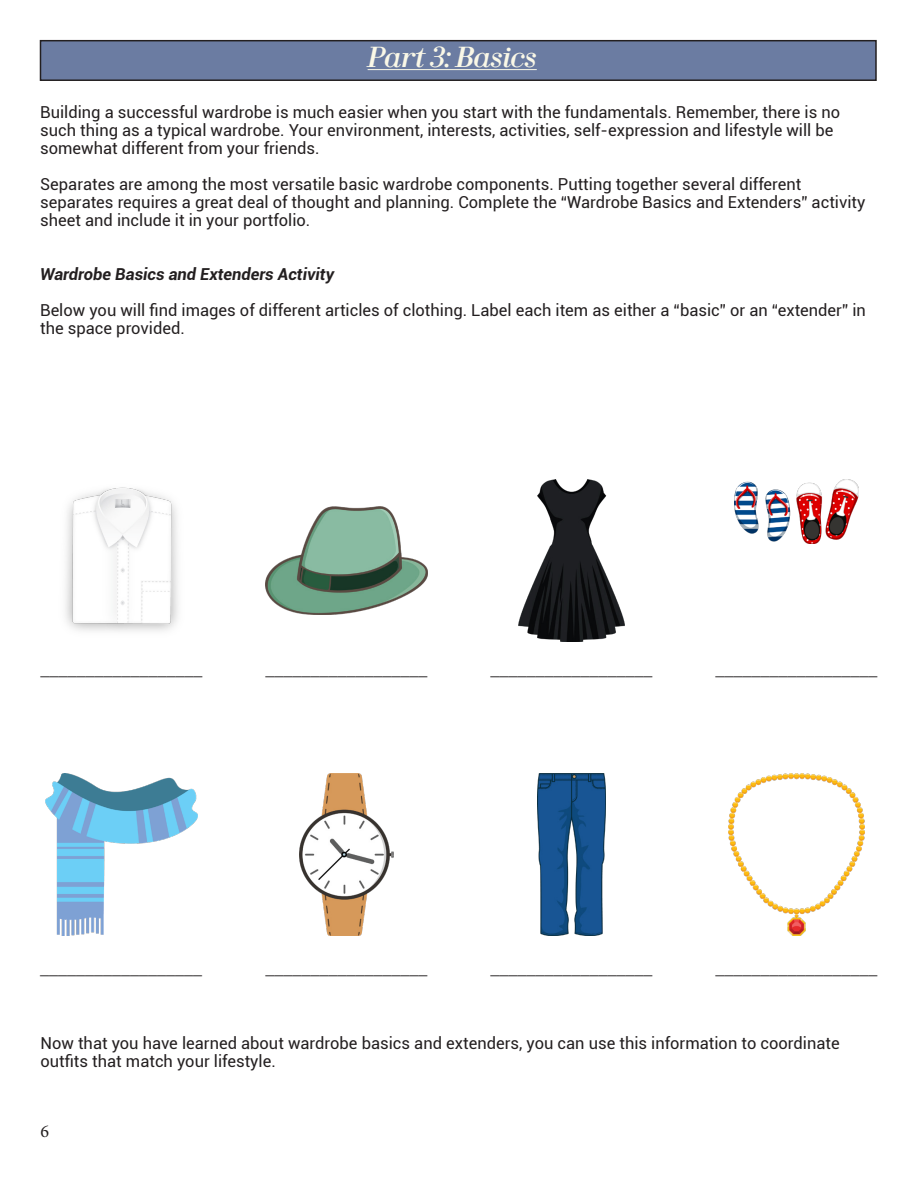
<style>
.page{position:relative;width:918px;height:1188px;background:#fff}
.page>*{position:absolute;margin:0;border:0;box-sizing:border-box;transform-origin:0 0}
.t1{font:italic 27px "Fin Serif Display";letter-spacing:-.025em;color:#faf8e7}
.t2{font:18px "Minion Pro";color:#231f20}
.t3{font:16.5px/18px "Roboto";color:#231f20}
.t4{font:italic 700 16.5px "Roboto";color:#231f20}
</style>
<div class="page">
<div style="left:40px;top:41px;width:836px;height:39px;background:#6b7ca2"></div>
<div style="left:40px;top:40px;width:837px;height:41px;border:2px solid #231f20"></div>
<hr style="left:368px;top:69px;width:169px;height:1px;background:#faf8e7">
<img style="left:65px;top:487px;width:113px;height:145px">
<img style="left:46px;top:773px;width:151px;height:162px">
<img style="left:266px;top:507px;width:162px;height:107px">
<img style="left:300px;top:773px;width:93px;height:162px">
<img style="left:518px;top:480px;width:107px;height:162px">
<img style="left:537px;top:773px;width:69px;height:162px">
<img style="left:735px;top:480px;width:123px;height:64px">
<img style="left:728px;top:773px;width:137px;height:162px">
<p class="t1" style="left:368px;top:39px;width:171px">Part 3: Basics</p>
<p class="t3" style="left:40px;top:103px;width:802px">Building a successful wardrobe is much easier when you start with the fundamentals. Remember, there is no such thing as a typical wardrobe. Your environment, interests, activities, self-expression and lifestyle will be somewhat different from your friends.</p>
<p class="t3" style="left:40px;top:175px;width:827px">Separates are among the most versatile basic wardrobe components. Putting together several different separates requires a great deal of thought and planning. Complete the “Wardrobe Basics and Extenders” activity sheet and include it in your portfolio.</p>
<p class="t4" style="left:40px;top:263px;width:295px">Wardrobe Basics and Extenders Activity</p>
<p class="t3" style="left:40px;top:301px;width:827px">Below you will find images of different articles of clothing. Label each item as either a “basic” or an “extender” in the space provided.</p>
<p class="t2" style="left:40px;top:657px;width:163px">__________________</p>
<p class="t2" style="left:266px;top:657px;width:163px">__________________</p>
<p class="t2" style="left:490px;top:657px;width:163px">__________________</p>
<p class="t2" style="left:716px;top:657px;width:163px">__________________</p>
<p class="t2" style="left:40px;top:956px;width:164px">__________________</p>
<p class="t2" style="left:266px;top:956px;width:163px">__________________</p>
<p class="t2" style="left:490px;top:956px;width:163px">__________________</p>
<p class="t2" style="left:716px;top:956px;width:163px">__________________</p>
<p class="t3" style="left:40px;top:1034px;width:801px">Now that you have learned about wardrobe basics and extenders, you can use this information to coordinate outfits that match your lifestyle.</p>
<p class="t2" style="left:40px;top:1119px;width:10px">6</p>
</div>
